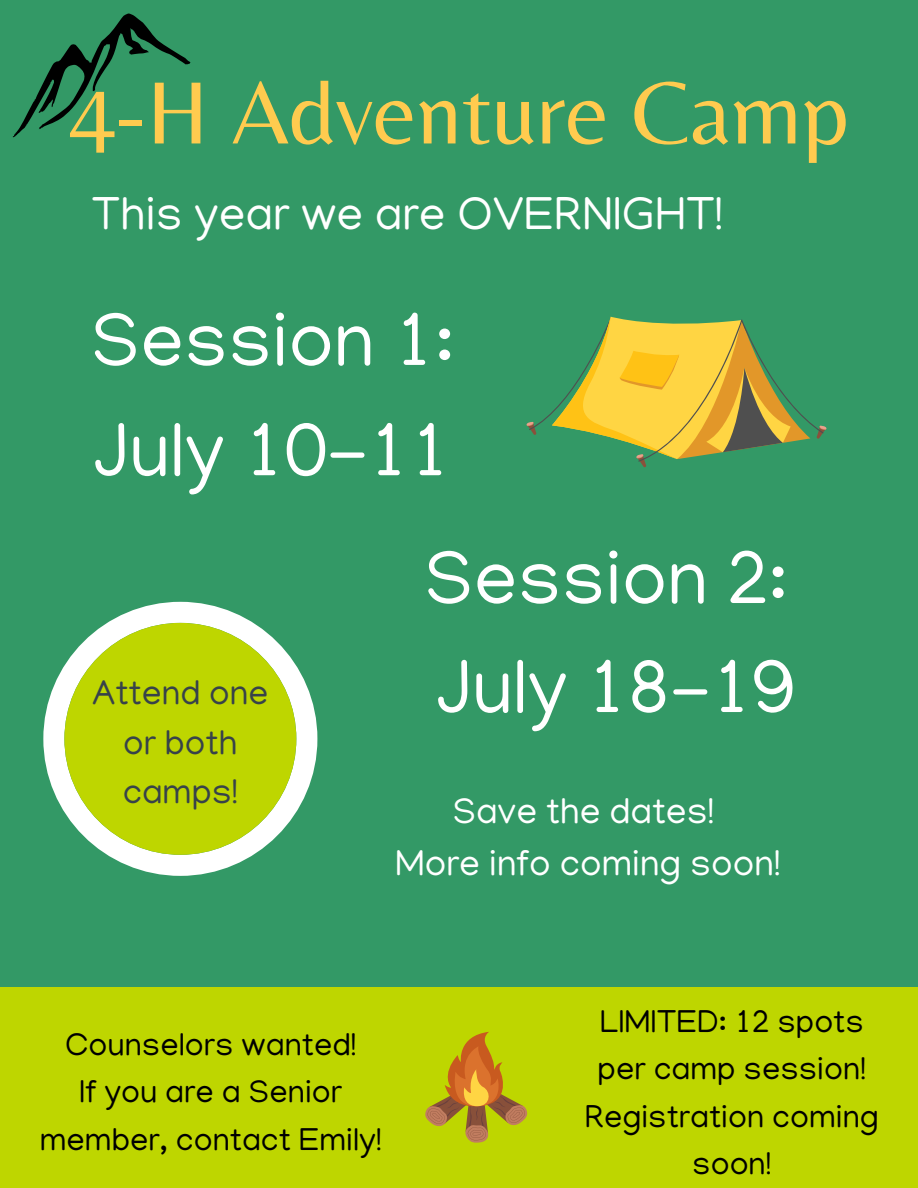
<style>
.page{position:relative;width:918px;height:1188px;background:#396}
.page>*{position:absolute;margin:0;border:0;box-sizing:border-box;transform-origin:0 0}
.t1{font:91.8px "Belleza";color:#ffcb4f}
.t2{font:77.25px/110.2px "Manjari";color:#fff}
.t3{font:47.25px "Manjari";color:#fff}
.t4{font:36.9px/51.6px "Manjari";color:#fff;text-align:center}
.t5{font:35.25px/49.5px "Manjari";color:#37424a;text-align:center}
.t6{font:32.4px/47.2px "Manjari";color:#000;text-align:center}
</style>
<div class="page">
<div style="left:0;top:987px;width:918px;height:201px;background:#bed600"></div>
<svg style="left:13px;top:14px;width:177px;height:123px"></svg>
<svg style="left:43px;top:602px;width:274px;height:274px"></svg>
<div style="left:64px;top:623px;width:232px;height:232px;background:#bed600;border-radius:50%"></div>
<svg style="left:526px;top:317px;width:301px;height:150px"></svg>
<svg style="left:425px;top:1032px;width:103px;height:111px"></svg>
<h1 class="t1" style="left:70px;top:58px;width:779px">4-H Adventure Camp</h1>
<h3 class="t3" style="left:92px;top:195px;width:633px">This year we are OVERNIGHT!</h3>
<h2 class="t2" style="left:90px;top:296px;width:365px">Session 1:<br>July 10-11</h2>
<p class="t5" style="left:92px;top:673px;width:178px">Attend one or both camps!</p>
<h2 class="t2" style="left:424px;top:534px;width:372px;line-height:109.2px">Session 2:<br>July 18-19</h2>
<p class="t4" style="left:395px;top:790px;width:387px">Save the dates!<br>More info coming soon!</p>
<p class="t6" style="left:40px;top:1026px;width:343px">Counselors wanted!<br>If you are a Senior member, contact Emily!</p>
<p class="t6" style="left:585px;top:1003px;width:296px">LIMITED: 12 spots per camp session!<br>Registration coming soon!</p>
</div>
